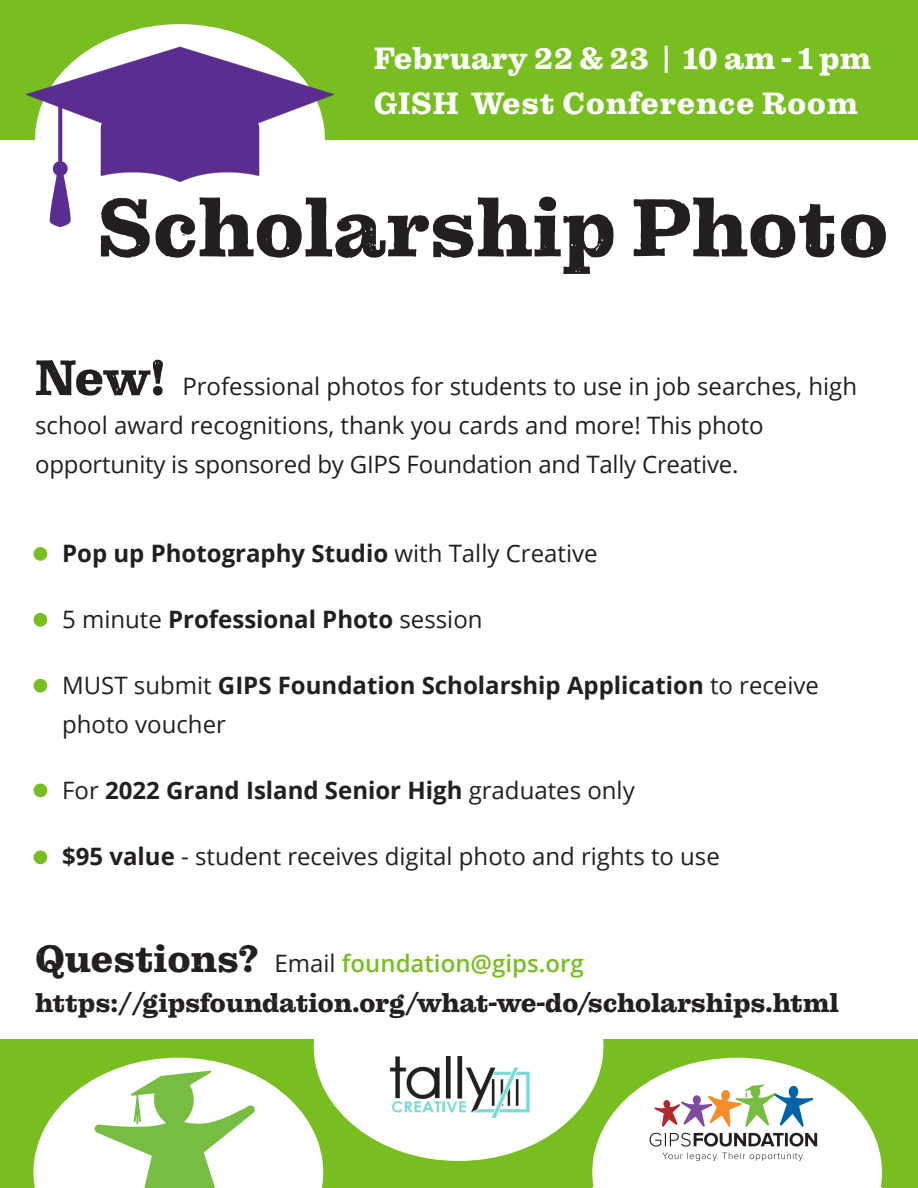
<style>
.page{position:relative;width:918px;height:1188px;background:#fff}
.page>*{position:absolute;margin:0;border:0;box-sizing:border-box;transform-origin:0 0}
.t1{font:84px "Pulpo Rust 100";letter-spacing:-.01em;color:#231f20}
.t2{font:51px "Pulpo Rust 100";color:#231f20}
.t3{font:31.5px "Pulpo Rust 100";letter-spacing:.01em;color:#fff}
.t4{font:27px "Pulpo Rust 100";letter-spacing:-.015em;color:#231f20}
.t5{font:24px/39px "Open Sans";color:#231f20}
.t6{font:700 24px/39px "Open Sans";color:#231f20}
.t7{font:600 24px "Open Sans";color:#78be20}
.s1{font-weight:400}
.s2{font-weight:700}
.s3{font-family:"Pulpo Rust 100";font-weight:400;font-size:39px;color:#231f20}
.s4{font-weight:400;color:#231f20}
</style>
<div class="page">
<div style="left:0;top:0;width:918px;height:139px;background:#78be20"></div>
<div style="left:35px;top:24px;width:290px;height:229px;background:#fff;border-radius:50%"></div>
<img style="left:19px;top:36px;width:322px;height:192px">
<div style="left:0;top:1040px;width:918px;height:147px;background:#78be20"></div>
<svg style="left:592px;top:1058px;width:290px;height:130px"></svg>
<div style="left:33px;top:547px;width:14px;height:14px;background:#78be20;border-radius:50%"></div>
<div style="left:33px;top:613px;width:14px;height:14px;background:#78be20;border-radius:50%"></div>
<div style="left:33px;top:679px;width:14px;height:14px;background:#78be20;border-radius:50%"></div>
<div style="left:33px;top:784px;width:14px;height:13px;background:#78be20;border-radius:50%"></div>
<div style="left:33px;top:850px;width:14px;height:14px;background:#78be20;border-radius:50%"></div>
<div style="left:314px;top:932px;width:289px;height:229px;background:#fff;border-radius:50%"></div>
<svg style="left:33px;top:1058px;width:290px;height:130px"></svg>
<img style="left:390px;top:1056px;width:140px;height:63px">
<p class="t3" style="left:374px;top:40px;width:499px">February 22 &amp; 23 | 10 am - 1 pm</p>
<p class="t3" style="left:374px;top:84px;width:486px">GISH West Conference Room</p>
<p class="t1" style="left:97px;top:178px;width:793px">Scholarship Photo</p>
<p class="t2" style="left:35px;top:348px;width:132px">New!</p>
<p class="t5" style="left:35px;top:366px;width:823px;text-indent:147px">Professional photos for students to use in job searches, high school award recognitions, thank you cards and more! This photo opportunity is sponsored by GIPS Foundation and Tally Creative.</p>
<p class="t6" style="left:35px;top:534px;width:564px">• Pop up Photography Studio <span class="s1">with Tally Creative</span></p>
<p class="t6" style="left:35px;top:600px;width:449px"><span class="s1">• 5 minute</span> Professional Photo <span class="s1">session</span></p>
<p class="t6" style="left:62px;top:666px;width:758px;text-indent:-27px"><span class="s1">• MUST submit</span> GIPS Foundation Scholarship Application <span class="s1">to receive photo voucher</span></p>
<p class="t6" style="left:35px;top:771px;width:601px"><span class="s1">• For</span> 2022 Grand Island Senior High <span class="s1">graduates only</span></p>
<p class="t5" style="left:35px;top:836px;width:686px"><span class="s2">• $95 value</span> - student receives digital photo and rights to use</p>
<p class="t7" style="left:35px;top:947px;width:550px"><span class="s3">Questions?</span> <span class="s4">Email</span> foundation@gips.org</p>
<p class="t4" style="left:35px;top:986px;width:805px">https://gipsfoundation.org/what-we-do/scholarships.html</p>
</div>
